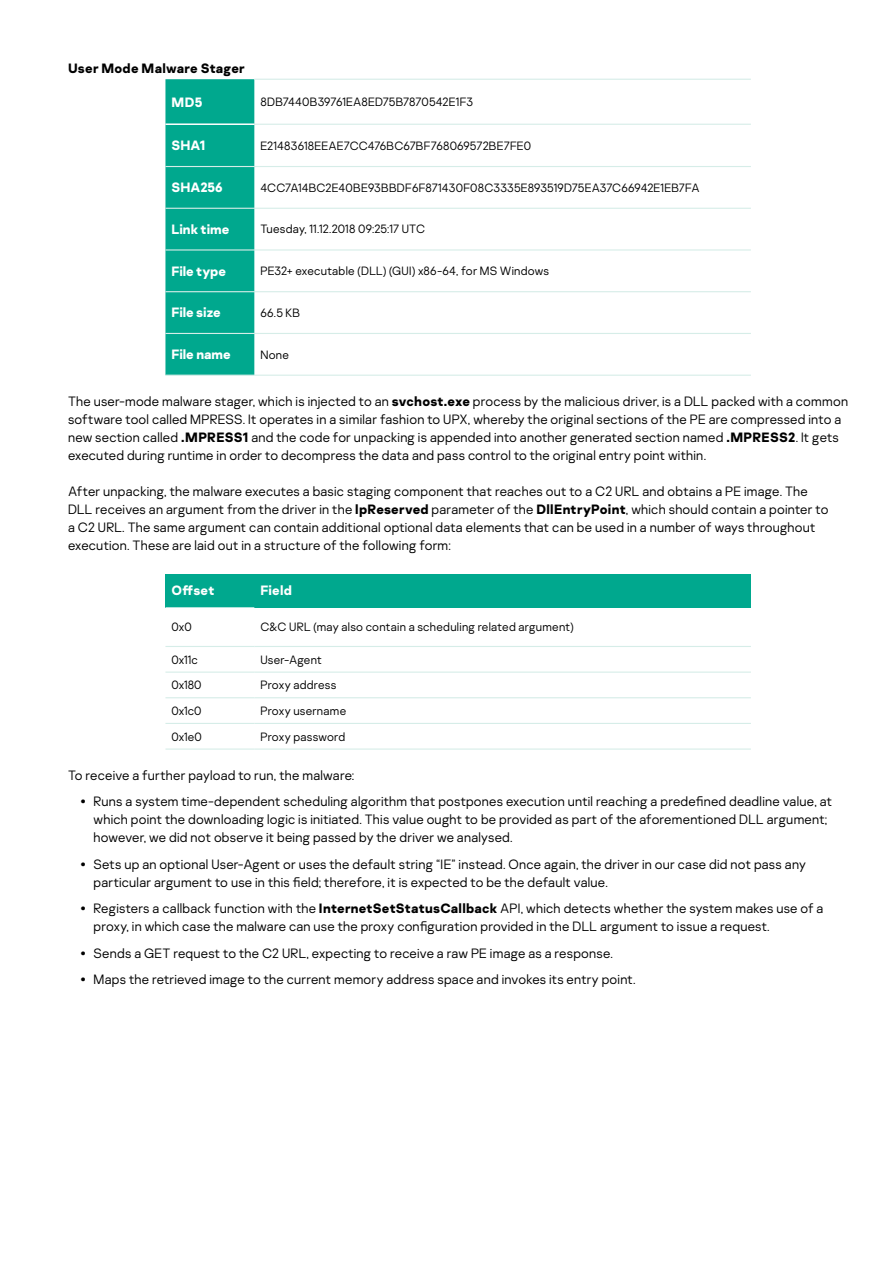
<style>
.page{position:relative;width:893px;height:1263px;background:#fff}
.page>*{position:absolute;margin:0;border:0;box-sizing:border-box;transform-origin:0 0}
.t1{font:300 13.5px/18px "Kaspersky Sans";letter-spacing:.015em;color:#000}
.t2{font:700 13.5px "Kaspersky Sans";color:#fff}
.t3{font:700 13.5px "Kaspersky Sans";letter-spacing:.015em;color:#000}
.t4{font:300 12px "Kaspersky Sans";letter-spacing:.015em;color:#000}
.s1{font-weight:700}
.s2{font-family:"Arial";font-weight:700}
</style>
<div class="page">
<div style="left:165px;top:79px;width:89px;height:296px;background:#00a88e"></div>
<hr style="left:165px;top:166px;width:89px;height:1px;background:#d6ede8">
<hr style="left:254px;top:166px;width:497px;height:1px;background:#d6ede8">
<hr style="left:165px;top:208px;width:89px;height:1px;background:#d6ede8">
<hr style="left:254px;top:208px;width:497px;height:1px;background:#d6ede8">
<hr style="left:165px;top:249px;width:89px;height:2px;background:#d6ede8">
<hr style="left:254px;top:249px;width:497px;height:2px;background:#d6ede8">
<hr style="left:165px;top:291px;width:89px;height:1px;background:#d6ede8">
<hr style="left:254px;top:291px;width:497px;height:1px;background:#d6ede8">
<hr style="left:165px;top:333px;width:89px;height:1px;background:#d6ede8">
<hr style="left:254px;top:333px;width:497px;height:1px;background:#d6ede8">
<hr style="left:165px;top:375px;width:89px;height:1px;background:#d6ede8">
<hr style="left:254px;top:375px;width:497px;height:1px;background:#d6ede8">
<hr style="left:254px;top:79px;width:497px;height:1px;background:#d6ede8">
<hr style="left:254px;top:124px;width:497px;height:1px;background:#d6ede8">
<hr style="left:165px;top:123px;width:89px;height:2px;background:#fff">
<div style="left:165px;top:574px;width:89px;height:33px;background:#00a88e"></div>
<div style="left:254px;top:574px;width:497px;height:33px;background:#00a88e"></div>
<svg style="left:165px;top:607px;width:89px;height:92px"></svg>
<hr style="left:165px;top:646px;width:89px;height:1px;background:#d6ede8">
<hr style="left:254px;top:646px;width:497px;height:1px;background:#d6ede8">
<hr style="left:165px;top:671px;width:89px;height:2px;background:#d6ede8">
<hr style="left:254px;top:671px;width:497px;height:2px;background:#d6ede8">
<hr style="left:165px;top:697px;width:89px;height:1px;background:#d6ede8">
<hr style="left:254px;top:697px;width:497px;height:1px;background:#d6ede8">
<hr style="left:165px;top:723px;width:89px;height:1px;background:#d6ede8">
<hr style="left:254px;top:723px;width:497px;height:1px;background:#d6ede8">
<hr style="left:165px;top:748px;width:89px;height:2px;background:#d6ede8">
<hr style="left:254px;top:748px;width:497px;height:2px;background:#d6ede8">
<p class="t3" style="left:68px;top:59px;width:178px">User Mode Malware Stager</p>
<p class="t2" style="left:171px;top:93px;width:32px">MD5</p>
<p class="t4" style="left:260px;top:95px;width:214px">8DB7440B39761EA8ED75B7870542E1F3</p>
<p class="t2" style="left:171px;top:137px;width:35px">SHA1</p>
<p class="t4" style="left:260px;top:138px;width:272px">E21483618EEAE7CC476BC67BF768069572BE7FE0</p>
<p class="t2" style="left:171px;top:179px;width:53px">SHA256</p>
<p class="t4" style="left:260px;top:180px;width:441px">4CC7A14BC2E40BE93BBDF6F871430F08C3335E893519D75EA37C66942E1EB7FA</p>
<p class="t2" style="left:171px;top:221px;width:59px">Link time</p>
<p class="t4" style="left:260px;top:222px;width:166px">Tuesday, 11.12.2018 09:25:17 UTC</p>
<p class="t2" style="left:171px;top:262px;width:56px">File type</p>
<p class="t4" style="left:260px;top:264px;width:290px">PE32+ executable (DLL) (GUI) x86-64, for MS Windows</p>
<p class="t2" style="left:171px;top:304px;width:51px">File size</p>
<p class="t4" style="left:260px;top:306px;width:41px">66.5 KB</p>
<p class="t2" style="left:171px;top:346px;width:61px">File name</p>
<p class="t4" style="left:260px;top:347px;width:30px">None</p>
<p class="t1" style="left:68px;top:392px;width:782px">The user-mode malware stager, which is injected to an <span class="s1">svchost.exe</span> process by the malicious driver, is a DLL packed with a common software tool called MPRESS. It operates in a similar fashion to UPX, whereby the original sections of the PE are compressed into a new section called <span class="s1">.MPRESS1</span> and the code for unpacking is appended into another generated section named <span class="s1">.MPRESS2</span>. It gets executed during runtime in order to decompress the data and pass control to the original entry point within.</p>
<p class="t1" style="left:68px;top:482px;width:762px">After unpacking, the malware executes a basic staging component that reaches out to a C2 URL and obtains a PE image. The DLL receives an argument from the driver in the <span class="s1">lpReserved</span> parameter of the <span class="s1">DllEntryPoint</span>, which should contain a pointer to a C2 URL. The same argument can contain additional optional data elements that can be used in a number of ways throughout execution. These are laid out in a structure of the following form:</p>
<p class="t2" style="left:171px;top:582px;width:45px">Offset</p>
<p class="t2" style="left:260px;top:582px;width:33px">Field</p>
<p class="t4" style="left:171px;top:620px;width:22px">0x0</p>
<p class="t4" style="left:260px;top:620px;width:315px">C&amp;C URL (may also contain a scheduling related argument)</p>
<p class="t4" style="left:171px;top:652px;width:28px">0x11c</p>
<p class="t4" style="left:260px;top:652px;width:63px">User-Agent</p>
<p class="t4" style="left:171px;top:678px;width:32px">0x180</p>
<p class="t4" style="left:260px;top:678px;width:78px">Proxy address</p>
<p class="t4" style="left:171px;top:704px;width:32px">0x1c0</p>
<p class="t4" style="left:260px;top:704px;width:87px">Proxy username</p>
<p class="t4" style="left:171px;top:729px;width:32px">0x1e0</p>
<p class="t4" style="left:260px;top:729px;width:86px">Proxy password</p>
<p class="t1" style="left:68px;top:766px;width:288px">To receive a further payload to run, the malware:</p>
<p class="t1" style="left:94px;top:792px;width:740px;text-indent:-13px"><span class="s2">•</span> Runs a system time-dependent scheduling algorithm that postpones execution until reaching a predefined deadline value, at which point the downloading logic is initiated. This value ought to be provided as part of the aforementioned DLL argument; however, we did not observe it being passed by the driver we analysed.</p>
<p class="t1" style="left:94px;top:855px;width:714px;text-indent:-13px"><span class="s2">•</span> Sets up an optional User-Agent or uses the default string “IE” instead. Once again, the driver in our case did not pass any particular argument to use in this field; therefore, it is expected to be the default value.</p>
<p class="t1" style="left:94px;top:899px;width:731px;text-indent:-13px"><span class="s2">•</span> Registers a callback function with the <span class="s1">InternetSetStatusCallback</span> API, which detects whether the system makes use of a proxy, in which case the malware can use the proxy configuration provided in the DLL argument to issue a request.</p>
<p class="t1" style="left:81px;top:944px;width:534px"><span class="s2">•</span> Sends a GET request to the C2 URL, expecting to receive a raw PE image as a response.</p>
<p class="t1" style="left:81px;top:970px;width:556px"><span class="s2">•</span> Maps the retrieved image to the current memory address space and invokes its entry point.</p>
</div>
